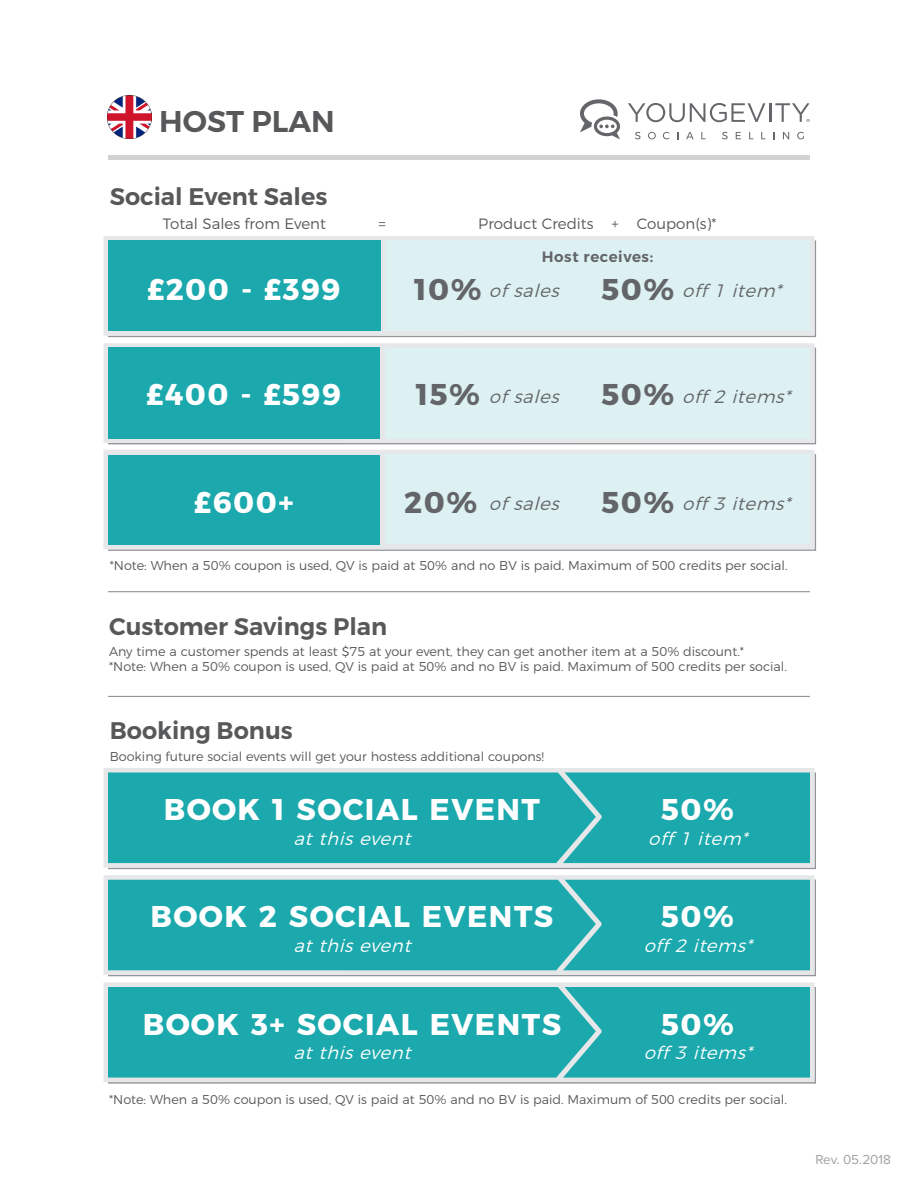
<style>
.page{position:relative;width:918px;height:1188px;background:#fff}
.page>*{position:absolute;margin:0;border:0;box-sizing:border-box;transform-origin:0 0}
.t1{font:700 30px "Montserrat";letter-spacing:.05em;color:#fff}
.t2{font:700 30px "Montserrat";letter-spacing:.05em;color:#63656a}
.t3{font:600 30px "Montserrat";color:#57585a}
.t4{font:600 24px "Montserrat";color:#57585a}
.t5{font:italic 300 18px "Montserrat";color:#fff}
.t6{font:italic 300 18px "Montserrat";color:#63656a}
.t7{font:300 15px "Montserrat";color:#57585a}
.t8{font:600 15px "Montserrat";letter-spacing:.04em;color:#63656a}
.t9{font:13.5px "Proxima Nova";color:#9fa2a3}
.Body_text{font:300 12.75px "Montserrat";color:#57585a}
</style>
<div class="page">
<svg style="left:628px;top:103px;width:182px;height:19px"></svg>
<svg style="left:635px;top:132px;width:6px;height:7px"></svg>
<svg style="left:648px;top:132px;width:8px;height:7px"></svg>
<svg style="left:663px;top:132px;width:7px;height:7px"></svg>
<svg style="left:686px;top:132px;width:8px;height:7px"></svg>
<svg style="left:701px;top:132px;width:5px;height:7px"></svg>
<svg style="left:722px;top:132px;width:6px;height:7px"></svg>
<svg style="left:736px;top:132px;width:5px;height:7px"></svg>
<svg style="left:749px;top:132px;width:4px;height:7px"></svg>
<svg style="left:761px;top:132px;width:4px;height:7px"></svg>
<svg style="left:783px;top:132px;width:6px;height:7px"></svg>
<svg style="left:797px;top:132px;width:7px;height:7px"></svg>
<svg style="left:580px;top:99px;width:40px;height:40px"></svg>
<img style="left:108px;top:95px;width:43px;height:43px">
<svg style="left:103px;top:450px;width:714px;height:101px;background:#dddfe1"></svg>
<svg style="left:103px;top:343px;width:714px;height:102px;background:#d8dee0"></svg>
<svg style="left:103px;top:236px;width:714px;height:102px;background:#d8dfe1"></svg>
<svg style="left:103px;top:768px;width:713px;height:102px;background:#d8dee0"></svg>
<svg style="left:103px;top:875px;width:713px;height:102px;background:#d6dddf"></svg>
<svg style="left:103px;top:982px;width:713px;height:102px;background:#dddee0"></svg>
<div style="left:108px;top:773px;width:455px;height:90px;background:#1ba9ad"></div>
<div style="left:563px;top:772px;width:247px;height:91px;background:#1ba9ad"></div>
<div style="left:108px;top:241px;width:272px;height:90px;background:#1ba9ad"></div>
<div style="left:108px;top:348px;width:272px;height:91px;background:#1ba9ad"></div>
<div style="left:108px;top:455px;width:272px;height:90px;background:#1ba9ad"></div>
<div style="left:108px;top:880px;width:455px;height:90px;background:#1ba9ad"></div>
<div style="left:563px;top:880px;width:247px;height:90px;background:#1ba9ad"></div>
<div style="left:108px;top:987px;width:455px;height:91px;background:#1ba9ad"></div>
<div style="left:563px;top:987px;width:247px;height:91px;background:#1ba9ad"></div>
<div style="left:385px;top:241px;width:425px;height:90px;background:#ddf1f2"></div>
<div style="left:385px;top:348px;width:425px;height:90px;background:#ddf1f2"></div>
<div style="left:385px;top:455px;width:425px;height:89px;background:#ddf1f2"></div>
<hr style="left:108px;top:591px;width:702px;height:1px;background:#231f20">
<hr style="left:108px;top:696px;width:702px;height:1px;background:#231f20">
<div style="left:108px;top:155px;width:702px;height:5px;background:#d2d3d1"></div>
<p class="t3" style="left:159px;top:102px;width:177px">HOST PLAN</p>
<p class="t4" style="left:110px;top:182px;width:219px">Social Event Sales</p>
<p class="t7" style="left:163px;top:212px;width:165px">Total Sales from Event</p>
<p class="t7" style="left:378px;top:211px;width:9px">=</p>
<p class="t7" style="left:478px;top:212px;width:240px">Product Credits + Coupon(s)*</p>
<p class="t1" style="left:147px;top:264px;width:195px">£200 - £399</p>
<p class="t1" style="left:146px;top:370px;width:196px">£400 - £599</p>
<p class="t8" style="left:542px;top:248px;width:113px">Host receives:</p>
<p class="t2" style="left:414px;top:264px;width:69px">10%</p>
<p class="t6" style="left:489px;top:277px;width:78px">ofsales</p>
<p class="t2" style="left:601px;top:264px;width:74px">50%</p>
<p class="t6" style="left:682px;top:277px;width:107px">off1 item*</p>
<p class="t2" style="left:416px;top:370px;width:66px">15%</p>
<p class="t6" style="left:489px;top:382px;width:78px">ofsales</p>
<p class="t2" style="left:601px;top:370px;width:74px">50%</p>
<p class="t6" style="left:682px;top:382px;width:116px">off2 items*</p>
<p class="t1" style="left:194px;top:478px;width:101px">£600+</p>
<p class="t2" style="left:404px;top:478px;width:74px">20%</p>
<p class="t6" style="left:489px;top:490px;width:78px">ofsales</p>
<p class="t2" style="left:601px;top:478px;width:74px">50%</p>
<p class="t6" style="left:682px;top:490px;width:116px">off3 items*</p>
<p class="Body_text" style="left:110px;top:556px;width:679px">*Note: When a 50% coupon is used, QV is paid at 50% and no BV is paid. Maximum of 500 credits per social.</p>
<p class="t4" style="left:109px;top:612px;width:280px">Customer Savings Plan</p>
<p class="Body_text" style="left:109px;top:641px;width:636px">Any time a customer spends at least $75 at your event, they can get another item at a 50% discount.*</p>
<p class="Body_text" style="left:109px;top:657px;width:679px">*Note: When a 50% coupon is used, QV is paid at 50% and no BV is paid. Maximum of 500 credits per social.</p>
<p class="t4" style="left:110px;top:716px;width:185px">Booking Bonus</p>
<p class="Body_text" style="left:110px;top:746px;width:436px">Booking future social events will get your hostess additional coupons!</p>
<p class="t1" style="left:164px;top:785px;width:378px">BOOK 1 SOCIAL EVENT</p>
<p class="t1" style="left:661px;top:785px;width:74px">50%</p>
<p class="t5" style="left:293px;top:824px;width:125px">atthisevent</p>
<p class="t5" style="left:648px;top:824px;width:107px">off1 item*</p>
<p class="t1" style="left:151px;top:892px;width:404px">BOOK 2 SOCIAL EVENTS</p>
<p class="t1" style="left:661px;top:892px;width:74px">50%</p>
<p class="t5" style="left:293px;top:931px;width:125px">atthisevent</p>
<p class="t5" style="left:644px;top:931px;width:116px">off2 items*</p>
<p class="t1" style="left:143px;top:999px;width:420px">BOOK 3+ SOCIAL EVENTS</p>
<p class="t5" style="left:293px;top:1039px;width:125px">atthisevent</p>
<p class="t1" style="left:661px;top:999px;width:74px">50%</p>
<p class="t5" style="left:644px;top:1039px;width:116px">off3 items*</p>
<p class="Body_text" style="left:109px;top:1089px;width:679px">*Note: When a 50% coupon is used, QV is paid at 50% and no BV is paid. Maximum of 500 credits per social.</p>
<p class="t9" style="left:815px;top:1152px;width:77px">Rev. 05.2018</p>
</div>
